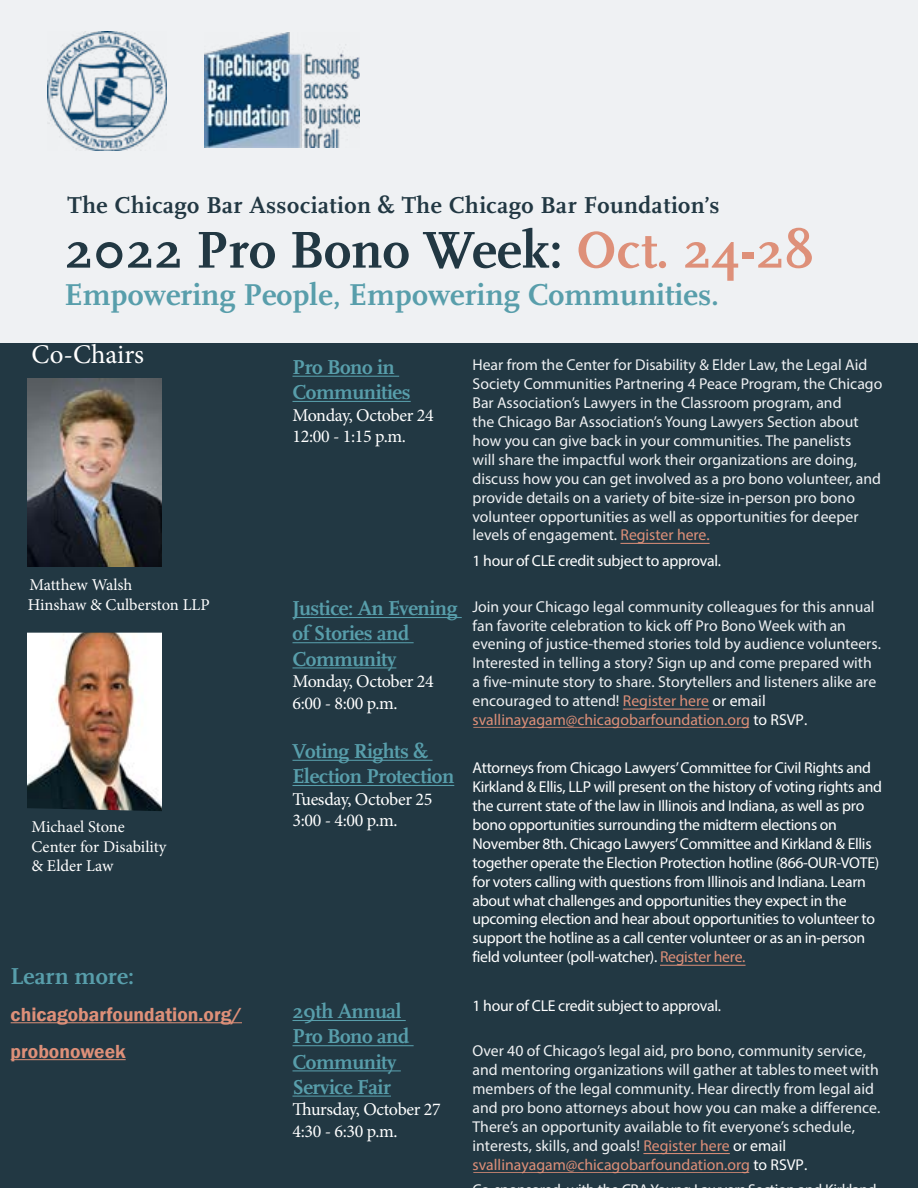
<style>
.page{position:relative;width:918px;height:1188px;background:#fff}
.page>*{position:absolute;margin:0;border:0;box-sizing:border-box;transform-origin:0 0}
.t1{font:700 54px "Scala Pro";color:#223843}
.t2{font:700 31.5px "Scala Pro";color:#589eab}
.t3{font:27px "Minion Pro";color:#fff}
.t4{font:700 24px "Scala Pro";letter-spacing:.02em;color:#223843}
.t5{font:700 24px "Scala Pro";color:#589eab}
.t6{font:700 21px/25.2px "Scala Pro";letter-spacing:-.02em;color:#589eab}
.t7{font:600 19.5px/36.9px "Franklin Gothic";color:#de9079}
.t8{font:18px/21.6px "Minion Pro";letter-spacing:-.02em;color:#fff}
.t9{font:16.5px/19.8px "Minion Pro";letter-spacing:-.005em;color:#fff}
.t10{font:15.75px/18.9px "Myriad Pro";color:#eff1f3}
.t11{font:15.75px/18.9px "Myriad Pro";letter-spacing:-.02em;color:#fff}
.s1{color:#de9079}
.s2{color:#de8f78}
.s3{color:#fff}
</style>
<div class="page">
<div style="left:0;top:0;width:918px;height:361px;background:#eff1f3"></div>
<div style="left:0;top:343px;width:918px;height:845px;background:#223843"></div>
<img style="left:27px;top:633px;width:135px;height:178px">
<img style="left:204px;top:32px;width:156px;height:115px">
<img style="left:48px;top:32px;width:118px;height:118px">
<hr style="left:292px;top:376px;width:107px;height:1px;background:#589eab">
<hr style="left:292px;top:401px;width:119px;height:1px;background:#589eab">
<hr style="left:292px;top:617px;width:170px;height:1px;background:#589eab">
<hr style="left:292px;top:642px;width:122px;height:1px;background:#589eab">
<hr style="left:292px;top:667px;width:104px;height:1px;background:#589eab">
<hr style="left:292px;top:760px;width:141px;height:1px;background:#589eab">
<hr style="left:292px;top:785px;width:162px;height:1px;background:#589eab">
<hr style="left:292px;top:1020px;width:114px;height:1px;background:#589eab">
<hr style="left:292px;top:1045px;width:122px;height:1px;background:#589eab">
<hr style="left:292px;top:1070px;width:109px;height:1px;background:#589eab">
<hr style="left:292px;top:1096px;width:99px;height:1px;background:#589eab">
<hr style="left:473px;top:1172px;width:276px;height:1px;background:#de8f78">
<hr style="left:643px;top:1153px;width:87px;height:1px;background:#de8f78">
<hr style="left:660px;top:965px;width:86px;height:1px;background:#de8f78">
<hr style="left:473px;top:727px;width:276px;height:1px;background:#de8f78">
<hr style="left:623px;top:709px;width:86px;height:1px;background:#de8f78">
<hr style="left:620px;top:543px;width:90px;height:1px;background:#de9079">
<hr style="left:11px;top:1022px;width:231px;height:1px;background:#de9079">
<hr style="left:11px;top:1059px;width:115px;height:1px;background:#de9079">
<img style="left:27px;top:378px;width:135px;height:189px">
<h3 class="t4" style="left:68px;top:191px;width:653px">The Chicago Bar Association &amp; The Chicago Bar Foundation’s</h3>
<h1 class="t1" style="left:64px;top:219px;width:751px">2022 Pro Bono Week: <span class="s1">Oct. 24-28</span></h1>
<h2 class="t2" style="left:64px;top:277px;width:656px">Empowering People, Empowering Communities.</h2>
<h3 class="t3" style="left:31px;top:336px;width:114px">Co-Chairs</h3>
<p class="t9" style="left:28px;top:575px;width:184px">Matthew Walsh<br>Hinshaw &amp; Culberston LLP</p>
<p class="t9" style="left:31px;top:817px;width:137px">Michael Stone<br>Center for Disability &amp; Elder Law</p>
<h3 class="t5" style="left:11px;top:963px;width:125px">Learn more:</h3>
<p class="t7" style="left:11px;top:997px;width:233px">chicagobarfoundation.org/ probonoweek</p>
<h3 class="t6" style="left:292px;top:355px;width:120px">Pro Bono in<br>Communities</h3>
<p class="t8" style="left:292px;top:404px;width:143px">Monday, October 24<br>12:00 - 1:15 p.m.</p>
<h3 class="t6" style="left:292px;top:596px;width:166px">Justice: An Evening of Stories and<br>Community</h3>
<p class="t8" style="left:292px;top:671px;width:143px">Monday, October 24<br>6:00 - 8:00 p.m.</p>
<h3 class="t6" style="left:292px;top:739px;width:163px">Voting Rights &amp;<br>Election Protection</h3>
<p class="t8" style="left:292px;top:788px;width:141px">Tuesday, October 25<br>3:00 - 4:00 p.m.</p>
<h3 class="t6" style="left:292px;top:999px;width:118px">29th Annual<br>Pro Bono and<br>Community<br>Service Fair</h3>
<p class="t8" style="left:292px;top:1099px;width:150px">Thursday, October 27<br>4:30 - 6:30 p.m.</p>
<p class="t10" style="left:472px;top:355px;width:411px">Hear from the Center for Disability &amp; Elder Law, the Legal Aid Society Communities Partnering 4 Peace Program, the Chicago Bar Association’s Lawyers in the Classroom program, and<br>the Chicago Bar Association’s Young Lawyers Section about how you can give back in your communities. The panelists<br>will share the impactful work their organizations are doing, discuss how you can get involved as a pro bono volunteer, and provide details on a variety of bite-size in-person pro bono volunteer opportunities as well as opportunities for deeper levels of engagement. <span class="s1">Register here.</span></p>
<p class="t11" style="left:472px;top:551px;width:250px">1 hour of CLE credit subject to approval.</p>
<p class="t10" style="left:472px;top:597px;width:410px">Join your Chicago legal community colleagues for this annual fan favorite celebration to kick off Pro Bono Week with an evening of justice-themed stories told by audience volunteers.<br>Interested in telling a story? Sign up and come prepared with a five-minute story to share. Storytellers and listeners alike are encouraged to attend! <span class="s2">Register here</span> <span class="s3">or email </span><span class="s2">svallinayagam@chicagobarfoundation.org</span> <span class="s3">to RSVP.</span></p>
<p class="t11" style="left:472px;top:758px;width:411px">Attorneys from Chicago Lawyers’ Committee for Civil Rights and Kirkland &amp; Ellis, LLP will present on the history of voting rights and the current state of the law in Illinois and Indiana, as well as pro bono opportunities surrounding the midterm elections on November 8th. Chicago Lawyers’Committee and Kirkland &amp; Ellis together operate the Election Protection hotline (866-OUR-VOTE) for voters calling with questions from Illinois and Indiana. Learn about what challenges and opportunities they expect in the upcoming election and hear about opportunities to volunteer to support the hotline as a call center volunteer or as an in-person field volunteer (poll-watcher). <span class="s2">Register here.</span></p>
<p class="t11" style="left:472px;top:996px;width:250px">1 hour of CLE credit subject to approval.</p>
<p class="t10" style="left:472px;top:1041px;width:409px">Over 40 of Chicago’s legal aid, pro bono, community service, and mentoring organizations will gather at tables to meet with members of the legal community. Hear directly from legal aid and pro bono attorneys about how you can make a difference.<br>There’s an opportunity available to fit everyone’s schedule, interests, skills, and goals! <span class="s2">Register here</span> <span class="s3">or email </span><span class="s2">svallinayagam@chicagobarfoundation.org</span> <span class="s3">to RSVP.</span></p>
</div>
